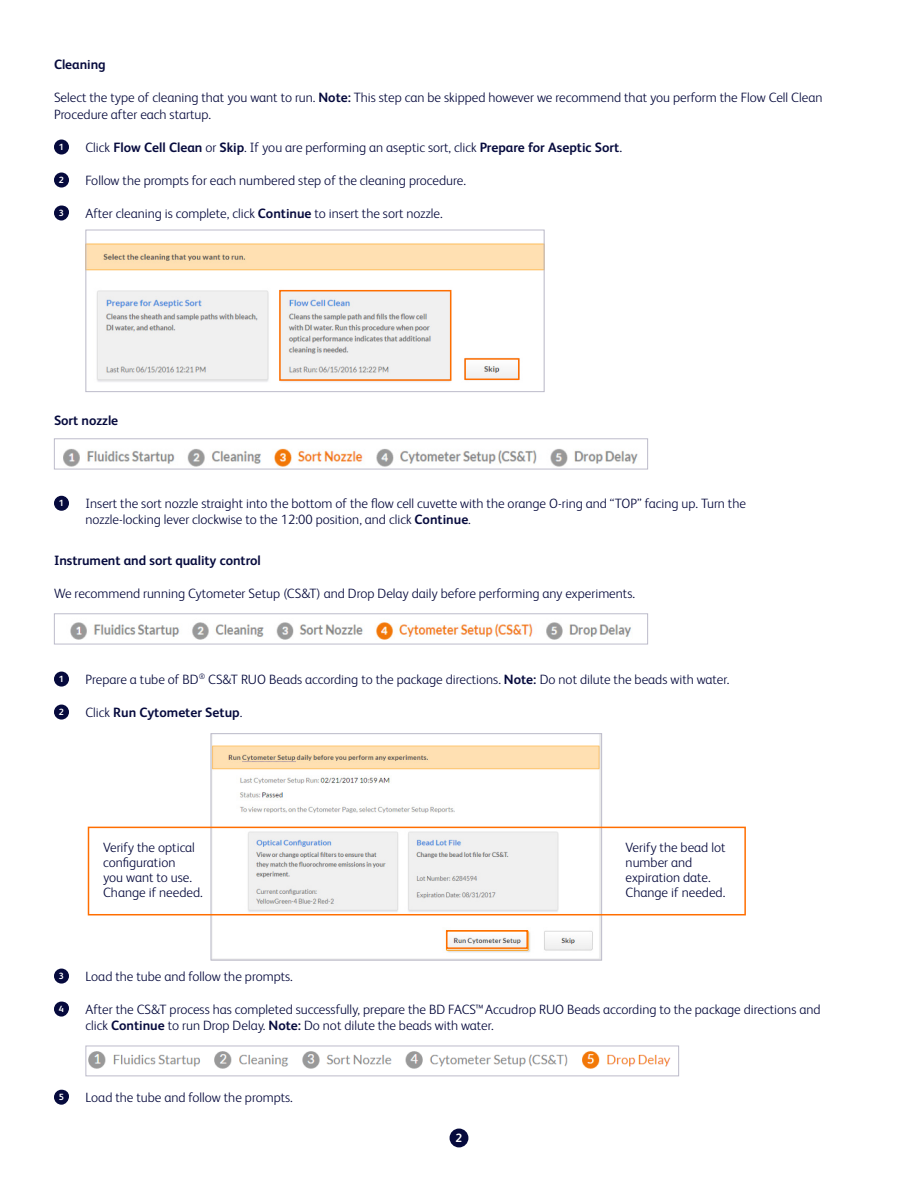
<style>
.page{position:relative;width:918px;height:1188px;background:#fff}
.page>*{position:absolute;margin:0;border:0;box-sizing:border-box;transform-origin:0 0}
.main_text{font:300 13.5px/15px "FS Albert Pro";color:#060a3d}
.main_text-2{font:700 13.5px "FS Albert Pro";letter-spacing:-.005em;color:#060a3d}
.Section_Title_-_oran{font:700 13.5px "FS Albert Pro";letter-spacing:-.005em;color:#060a3d}
.Page_Number{font:700 12px "FS Albert Pro";color:#fff}
.t1{font:700 9px "FS Albert Pro";color:#fff}
.s1{font-weight:700}
.s2{font-weight:400}
.s3{font-weight:300}
</style>
<div class="page">
<div style="left:450px;top:1129px;width:18px;height:18px;background:#060a3d;border-radius:50%"></div>
<div style="left:450px;top:1129px;width:18px;height:18px;border:2px solid #060a3d;border-radius:50%"></div>
<div style="left:55px;top:140px;width:13px;height:14px;background:#060a3d;border-radius:50%"></div>
<div style="left:54px;top:140px;width:15px;height:15px;border:2px solid #060a3d;border-radius:50%"></div>
<div style="left:55px;top:173px;width:13px;height:14px;background:#060a3d;border-radius:50%"></div>
<div style="left:54px;top:173px;width:15px;height:15px;border:2px solid #060a3d;border-radius:50%"></div>
<div style="left:55px;top:206px;width:13px;height:14px;background:#060a3d;border-radius:7px"></div>
<div style="left:54px;top:206px;width:15px;height:15px;border:2px solid #060a3d;border-radius:7px"></div>
<img style="left:88px;top:243px;width:454px;height:139px">
<div style="left:86px;top:230px;width:458px;height:162px;border:1px solid #bdbccb"></div>
<div style="left:279px;top:290px;width:172px;height:91px;border:2px solid #ff6e00"></div>
<img style="left:63px;top:448px;width:575px;height:19px">
<div style="left:54px;top:438px;width:594px;height:31px;border:1px solid #bdbccb"></div>
<div style="left:55px;top:497px;width:13px;height:13px;background:#060a3d;border-radius:50%"></div>
<div style="left:54px;top:496px;width:15px;height:15px;border:2px solid #060a3d;border-radius:50%"></div>
<img style="left:70px;top:622px;width:561px;height:18px">
<div style="left:54px;top:613px;width:594px;height:31px;border:1px solid #bdbccb"></div>
<div style="left:55px;top:672px;width:13px;height:14px;background:#060a3d;border-radius:50%"></div>
<div style="left:54px;top:672px;width:15px;height:15px;border:2px solid #060a3d;border-radius:50%"></div>
<div style="left:55px;top:705px;width:13px;height:14px;background:#060a3d;border-radius:50%"></div>
<div style="left:54px;top:705px;width:15px;height:15px;border:2px solid #060a3d;border-radius:50%"></div>
<div style="left:55px;top:969px;width:13px;height:14px;background:#060a3d;border-radius:50%"></div>
<div style="left:54px;top:969px;width:15px;height:15px;border:2px solid #060a3d;border-radius:50%"></div>
<div style="left:55px;top:1002px;width:13px;height:14px;background:#060a3d;border-radius:7px"></div>
<div style="left:54px;top:1002px;width:15px;height:15px;border:2px solid #060a3d;border-radius:7px"></div>
<img style="left:88px;top:1051px;width:583px;height:18px">
<div style="left:86px;top:1046px;width:593px;height:30px;border:1px solid #bdbccb"></div>
<div style="left:55px;top:1090px;width:13px;height:14px;background:#060a3d;border-radius:7px"></div>
<div style="left:54px;top:1090px;width:15px;height:15px;border:2px solid #060a3d;border-radius:7px"></div>
<img style="left:213px;top:735px;width:387px;height:223px">
<div style="left:211px;top:733px;width:391px;height:227px;border:1px solid #bdbccb"></div>
<div style="left:88px;top:827px;width:658px;height:88px;border:2px solid #ff6e00"></div>
<div style="left:446px;top:930px;width:82px;height:19px;border:2px solid #ff6e00"></div>
<div style="left:464px;top:358px;width:55px;height:22px;border:2px solid #ff6e00"></div>
<p class="Section_Title_-_oran" style="left:54px;top:55px;width:53px">Cleaning</p>
<p class="main_text" style="left:54px;top:88px;width:770px;line-height:16.5px">Select the type of cleaning that you want to run. <span class="s1">Note:</span> This step can be skipped however we recommend that you perform the Flow Cell Clean<br>Procedure after each startup.</p>
<p class="t1" style="left:59px;top:141px;width:7px">1</p>
<p class="main_text" style="left:86px;top:139px;width:538px">Click <span class="s1">Flow Cell Clean</span> or <span class="s1">Skip</span>. If you are performing an aseptic sort, click <span class="s1">Prepare for Aseptic Sort</span><span class="s2">.</span></p>
<p class="t1" style="left:59px;top:174px;width:7px">2</p>
<p class="main_text" style="left:86px;top:172px;width:382px">Follow the prompts for each numbered step of the cleaning procedure.</p>
<p class="t1" style="left:59px;top:206px;width:7px">3</p>
<p class="main_text" style="left:86px;top:205px;width:359px">After cleaning is complete, click <span class="s1">Continue</span> to insert the sort nozzle.</p>
<p class="Section_Title_-_oran" style="left:54px;top:411px;width:66px">Sort nozzle</p>
<p class="t1" style="left:59px;top:497px;width:7px">1</p>
<p class="main_text" style="left:86px;top:494px;width:662px;line-height:16.5px">Insert the sort nozzle straight into the bottom of the flow cell cuvette with the orange O-ring and “TOP” facing up. Turn the nozzle-locking lever clockwise to the 12:00 position, and click <span class="s1">Continue</span>.</p>
<p class="main_text-2" style="left:54px;top:551px;width:208px">Instrument and sort quality control</p>
<p class="main_text" style="left:54px;top:585px;width:583px">We recommend running Cytometer Setup (CS&amp;T) and Drop Delay daily before performing any experiments.</p>
<p class="t1" style="left:59px;top:673px;width:7px">1</p>
<p class="main_text" style="left:86px;top:671px;width:645px">Prepare a tube of BD<sup>®</sup> CS&amp;T RUO Beads according to the package directions. <span class="s1">Note:</span> Do not dilute the beads with water.</p>
<p class="t1" style="left:59px;top:706px;width:7px">2</p>
<p class="main_text-2" style="left:86px;top:702px;width:158px"><span class="s3">Click</span> Run Cytometer Setup<span class="s3">.</span></p>
<p class="main_text" style="left:103px;top:839px;width:101px">Verify the optical configuration<br>you want to use.<br>Change if needed.</p>
<p class="main_text" style="left:626px;top:839px;width:101px">Verify the bead lot number and</p>
<p class="main_text" style="left:626px;top:869px;width:101px">expiration date.<br>Change if needed.</p>
<p class="t1" style="left:59px;top:970px;width:7px">3</p>
<p class="main_text" style="left:86px;top:968px;width:209px">Load the tube and follow the prompts.</p>
<p class="t1" style="left:59px;top:1002px;width:7px">4</p>
<p class="main_text" style="left:86px;top:1000px;width:737px;line-height:16.5px">After the CS&amp;T process has completed successfully, prepare the BD FACS™Accudrop RUO Beads according to the package directions and click <span class="s1">Continue</span> to run Drop Delay. <span class="s1">Note:</span> Do not dilute the beads with water.</p>
<p class="t1" style="left:59px;top:1090px;width:7px">5</p>
<p class="main_text" style="left:86px;top:1089px;width:209px">Load the tube and follow the prompts.</p>
<p class="Page_Number" style="left:456px;top:1130px;width:8px">2</p>
</div>
